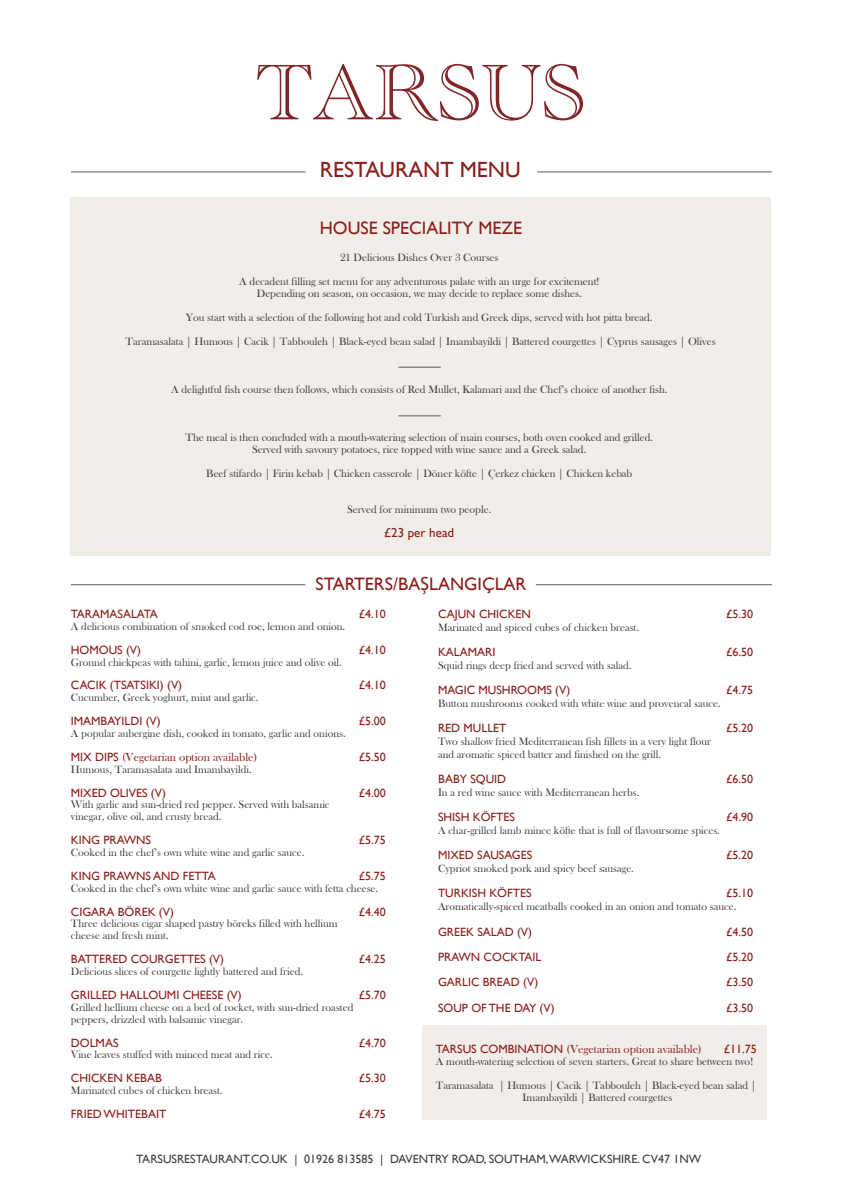
<style>
.page{position:relative;width:842px;height:1191px;background:#fff}
.page>*{position:absolute;margin:0;border:0;box-sizing:border-box;transform-origin:0 0}
.t1{font:22px "Gill Sans";color:#8b1e1a}
.t2{font:18px "Gill Sans";color:#8b1e1a}
.t3{font:13px "Gill Sans";color:#8b1e1a}
.t4{font:12px "Gill Sans";color:#8b1e1a}
.t5{font:12px "Bask Old Face";color:#8b1e1a}
.t6{font:12px "Gill Sans";color:#3e3e3f}
.t7{font:11px "Bask Old Face";color:#3e3e3f}
.s1{font-family:"Trebuchet MS"}
.s2{font-family:"Gill Sans"}
</style>
<div class="page">
<div style="left:71px;top:197px;width:700px;height:359px;background:#f1ede8"></div>
<svg style="left:257px;top:64px;width:326px;height:57px"></svg>
<hr style="left:398px;top:367px;width:43px;height:1px;background:#57585a">
<hr style="left:398px;top:415px;width:43px;height:1px;background:#57585a">
<hr style="left:537px;top:171px;width:235px;height:1px;background:#57585a">
<hr style="left:71px;top:171px;width:234px;height:1px;background:#57585a">
<hr style="left:536px;top:584px;width:236px;height:1px;background:#57585a">
<hr style="left:71px;top:584px;width:234px;height:1px;background:#57585a">
<div style="left:422px;top:1025px;width:345px;height:94px;background:#f1ede8"></div>
<p class="t1" style="left:320px;top:156px;width:202px">RESTAURANT MENU</p>
<p class="t2" style="left:320px;top:217px;width:204px">HOUSE SPECIALITY MEZE</p>
<p class="t7" style="left:340px;top:252px;width:160px">21 Delicious Dishes Over 3 Courses</p>
<p class="t7" style="left:239px;top:276px;width:362px">A decadent filling set menu for any adventurous palate with an urge for excitement!</p>
<p class="t7" style="left:257px;top:288px;width:326px">Depending on season, on occasion, we may decide to replace some dishes.</p>
<p class="t7" style="left:186px;top:312px;width:468px">You start with a selection of the following hot and cold Turkish and Greek dips, served with hot pitta bread.</p>
<p class="t7" style="left:126px;top:336px;width:591px">Taramasalata | Humous | Cacik | Tabbouleh | Black-eyed bean salad | Imambayildi | Battered courgettes | Cyprus sausages | Olives</p>
<p class="t7" style="left:171px;top:384px;width:498px">A delightful fish course then follows, which consists of Red Mullet, Kalamari and the Chef’s choice of another fish.</p>
<p class="t7" style="left:185px;top:432px;width:469px">The meal is then concluded with a mouth-watering selection of main courses, both oven cooked and grilled.</p>
<p class="t7" style="left:252px;top:444px;width:336px">Served with savoury potatoes, rice topped with wine sauce and a Greek salad.</p>
<p class="t7" style="left:206px;top:468px;width:427px">Beef stifardo | Firin kebab | Chicken casserole | Döner köfte | Çerkez chicken | Chicken kebab</p>
<p class="t7" style="left:347px;top:504px;width:146px">Served for minimum two people.</p>
<p class="t3" style="left:384px;top:525px;width:71px">£23 per head</p>
<p class="t2" style="left:315px;top:573px;width:212px">STARTERS/BA<span class="s1">Ş</span>LANGIÇLAR</p>
<p class="t4" style="left:71px;top:607px;width:88px">TARAMASALATA</p>
<p class="t4" style="left:359px;top:607px;width:28px">£4.10</p>
<p class="t7" style="left:71px;top:620px;width:276px">A delicious combination of smoked cod roe, lemon and onion.</p>
<p class="t4" style="left:71px;top:642px;width:72px">HOMOUS (V)</p>
<p class="t4" style="left:359px;top:642px;width:28px">£4.10</p>
<p class="t7" style="left:71px;top:656px;width:273px">Ground chickpeas with tahini, garlic, lemon juice and olive oil.</p>
<p class="t4" style="left:71px;top:678px;width:113px">CACIK (TSATSIKI) (V)</p>
<p class="t4" style="left:359px;top:678px;width:28px">£4.10</p>
<p class="t7" style="left:71px;top:691px;width:189px">Cucumber, Greek yoghurt, mint and garlic.</p>
<p class="t4" style="left:71px;top:714px;width:91px">IMAMBAYILDI (V)</p>
<p class="t4" style="left:359px;top:714px;width:28px">£5.00</p>
<p class="t7" style="left:71px;top:727px;width:276px">A popular aubergine dish, cooked in tomato, garlic and onions.</p>
<p class="t5" style="left:71px;top:750px;width:188px"><span class="s2">MIX DIPS</span> (Vegetarian option available)</p>
<p class="t4" style="left:359px;top:749px;width:28px">£5.50</p>
<p class="t7" style="left:71px;top:763px;width:183px">Humous, Taramasalata and Imambayildi.</p>
<p class="t4" style="left:71px;top:785px;width:97px">MIXED OLIVES (V)</p>
<p class="t4" style="left:359px;top:785px;width:28px">£4.00</p>
<p class="t7" style="left:71px;top:798px;width:260px">With garlic and sun-dried red pepper. Served with balsamic</p>
<p class="t7" style="left:71px;top:810px;width:152px">vinegar, olive oil, and crusty bread.</p>
<p class="t4" style="left:71px;top:833px;width:82px">KING PRAWNS</p>
<p class="t4" style="left:359px;top:833px;width:28px">£5.75</p>
<p class="t7" style="left:71px;top:846px;width:235px">Cooked in the chef’s own white wine and garlic sauce.</p>
<p class="t4" style="left:71px;top:868px;width:147px">KING PRAWNS AND FETTA</p>
<p class="t4" style="left:359px;top:868px;width:28px">£5.75</p>
<p class="t7" style="left:71px;top:882px;width:309px">Cooked in the chef’s own white wine and garlic sauce with fetta cheese.</p>
<p class="t4" style="left:71px;top:904px;width:105px">CIGARA BÖREK (V)</p>
<p class="t4" style="left:359px;top:904px;width:28px">£4.40</p>
<p class="t7" style="left:71px;top:917px;width:268px">Three delicious cigar shaped pastry böreks filled with hellium</p>
<p class="t7" style="left:71px;top:929px;width:99px">cheese and fresh mint.</p>
<p class="t4" style="left:71px;top:952px;width:155px">BATTERED COURGETTES (V)</p>
<p class="t4" style="left:359px;top:952px;width:28px">£4.25</p>
<p class="t7" style="left:71px;top:965px;width:234px">Delicious slices of courgette lightly battered and fried.</p>
<p class="t4" style="left:71px;top:987px;width:172px">GRILLED HALLOUMI CHEESE (V)</p>
<p class="t4" style="left:359px;top:987px;width:28px">£5.70</p>
<p class="t7" style="left:71px;top:1001px;width:284px">Grilled hellium cheese on a bed of rocket, with sun-dried roasted</p>
<p class="t7" style="left:71px;top:1013px;width:174px">peppers, drizzled with balsamic vinegar.</p>
<p class="t4" style="left:71px;top:1035px;width:49px">DOLMAS</p>
<p class="t4" style="left:359px;top:1035px;width:28px">£4.70</p>
<p class="t7" style="left:71px;top:1048px;width:203px">Vine leaves stuffed with minced meat and rice.</p>
<p class="t4" style="left:71px;top:1071px;width:92px">CHICKEN KEBAB</p>
<p class="t4" style="left:359px;top:1071px;width:28px">£5.30</p>
<p class="t7" style="left:71px;top:1084px;width:153px">Marinated cubes of chicken breast.</p>
<p class="t4" style="left:71px;top:1106px;width:97px">FRIED WHITEBAIT</p>
<p class="t4" style="left:359px;top:1106px;width:28px">£4.75</p>
<p class="t4" style="left:438px;top:607px;width:94px">CAJUN CHICKEN</p>
<p class="t4" style="left:726px;top:607px;width:28px">£5.30</p>
<p class="t7" style="left:438px;top:621px;width:203px">Marinated and spiced cubes of chicken breast.</p>
<p class="t4" style="left:438px;top:645px;width:59px">KALAMARI</p>
<p class="t4" style="left:726px;top:645px;width:28px">£6.50</p>
<p class="t7" style="left:438px;top:659px;width:195px">Squid rings deep fried and served with salad.</p>
<p class="t4" style="left:438px;top:683px;width:134px">MAGIC MUSHROOMS (V)</p>
<p class="t4" style="left:726px;top:683px;width:28px">£4.75</p>
<p class="t7" style="left:438px;top:697px;width:284px">Button mushrooms cooked with white wine and provencal sauce.</p>
<p class="t4" style="left:438px;top:721px;width:70px">RED MULLET</p>
<p class="t4" style="left:726px;top:721px;width:28px">£5.20</p>
<p class="t7" style="left:438px;top:735px;width:274px">Two shallow fried Mediterranean fish fillets in a very light flour</p>
<p class="t7" style="left:438px;top:748px;width:225px">and aromatic spiced batter and finished on the grill.</p>
<p class="t4" style="left:438px;top:772px;width:70px">BABY SQUID</p>
<p class="t4" style="left:726px;top:772px;width:28px">£6.50</p>
<p class="t7" style="left:438px;top:786px;width:203px">In a red wine sauce with Mediterranean herbs.</p>
<p class="t4" style="left:438px;top:810px;width:78px">SHISH KÖFTES</p>
<p class="t4" style="left:726px;top:810px;width:28px">£4.90</p>
<p class="t7" style="left:438px;top:824px;width:283px">A char-grilled lamb mince köfte that is full of flavoursome spices.</p>
<p class="t4" style="left:438px;top:848px;width:96px">MIXED SAUSAGES</p>
<p class="t4" style="left:726px;top:848px;width:28px">£5.20</p>
<p class="t7" style="left:438px;top:862px;width:197px">Cypriot smoked pork and spicy beef sausage.</p>
<p class="t4" style="left:438px;top:886px;width:95px">TURKISH KÖFTES</p>
<p class="t4" style="left:726px;top:886px;width:28px">£5.10</p>
<p class="t7" style="left:438px;top:900px;width:300px">Aromatically-spiced meatballs cooked in an onion and tomato sauce.</p>
<p class="t4" style="left:438px;top:924px;width:96px">GREEK SALAD (V)</p>
<p class="t4" style="left:726px;top:924px;width:28px">£4.50</p>
<p class="t4" style="left:438px;top:950px;width:105px">PRAWN COCKTAIL</p>
<p class="t4" style="left:726px;top:950px;width:28px">£5.20</p>
<p class="t4" style="left:438px;top:975px;width:102px">GARLIC BREAD (V)</p>
<p class="t4" style="left:726px;top:975px;width:28px">£3.50</p>
<p class="t4" style="left:438px;top:1000px;width:118px">SOUP OF THE DAY (V)</p>
<p class="t4" style="left:726px;top:1000px;width:28px">£3.50</p>
<p class="t5" style="left:436px;top:1042px;width:267px"><span class="s2">TARSUS COMBINATION</span> (Vegetarian option available)</p>
<p class="t4" style="left:724px;top:1042px;width:34px">£11.75</p>
<p class="t7" style="left:436px;top:1055px;width:319px">A mouth-watering selection of seven starters. Great to share between two!</p>
<p class="t7" style="left:436px;top:1079px;width:322px">Taramasalata | Humous | Cacik | Tabbouleh | Black-eyed bean salad |</p>
<p class="t7" style="left:523px;top:1091px;width:151px">Imambayildi | Battered courgettes</p>
<p class="t6" style="left:136px;top:1152px;width:566px">TARSUSRESTAURANT.CO.UK | 01926 813585 | DAVENTRY ROAD, SOUTHAM,WARWICKSHIRE. CV47 1NW</p>
</div>
